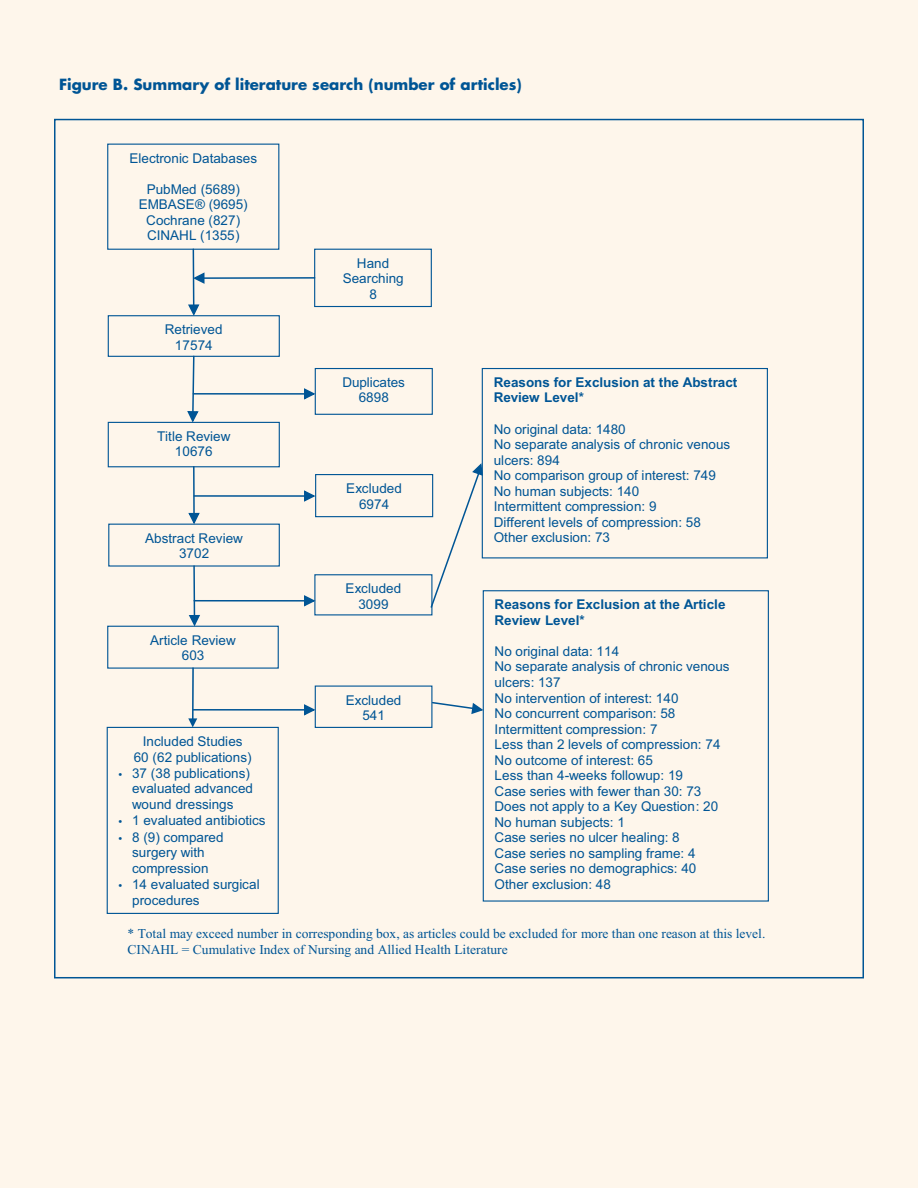
<style>
.page{position:relative;width:918px;height:1188px;background:#fef6eb}
.page>*{position:absolute;margin:0;border:0;box-sizing:border-box;transform-origin:0 0}
.t1{font:700 15px "Futura";color:#005595}
.t2{font:13.5px/15.6px "Arial";color:#005595;text-align:center}
.t3{font:13.5px/15.8px "Times New Roman";color:#005595}
.t4{font:700 13.5px/15.5px "Arial";color:#005595}
</style>
<div class="page">
<div style="left:107px;top:144px;width:172px;height:106px;border:1px solid #005595"></div>
<div style="left:314px;top:249px;width:118px;height:58px;border:1px solid #005595"></div>
<div style="left:108px;top:315px;width:172px;height:42px;border:1px solid #005595"></div>
<div style="left:108px;top:422px;width:172px;height:45px;border:1px solid #005595"></div>
<div style="left:315px;top:368px;width:118px;height:47px;border:1px solid #005595"></div>
<div style="left:315px;top:474px;width:118px;height:43px;border:1px solid #005595"></div>
<div style="left:314px;top:574px;width:118px;height:41px;border:1px solid #005595"></div>
<div style="left:107px;top:727px;width:172px;height:187px;border:1px solid #005595"></div>
<div style="left:315px;top:686px;width:117px;height:42px;border:1px solid #005595"></div>
<svg style="left:186px;top:355px;width:13px;height:69px"></svg>
<hr style="left:193px;top:393px;width:115px;height:2px;background:#005595">
<svg style="left:303px;top:387px;width:14px;height:14px"></svg>
<hr style="left:193px;top:467px;width:2px;height:50px;background:#005595">
<svg style="left:187px;top:512px;width:14px;height:13px"></svg>
<hr style="left:194px;top:495px;width:114px;height:2px;background:#005595">
<svg style="left:303px;top:490px;width:14px;height:13px"></svg>
<hr style="left:193px;top:566px;width:2px;height:53px;background:#005595">
<svg style="left:188px;top:614px;width:13px;height:12px"></svg>
<hr style="left:194px;top:600px;width:114px;height:2px;background:#005595">
<svg style="left:303px;top:594px;width:13px;height:14px"></svg>
<svg style="left:188px;top:669px;width:9px;height:58px"></svg>
<hr style="left:193px;top:709px;width:115px;height:2px;background:#005595">
<svg style="left:303px;top:703px;width:14px;height:14px"></svg>
<div style="left:482px;top:368px;width:286px;height:190px;border:1px solid #005595"></div>
<div style="left:483px;top:590px;width:286px;height:312px;border:1px solid #005595"></div>
<svg style="left:429px;top:462px;width:55px;height:147px"></svg>
<svg style="left:431px;top:701px;width:54px;height:14px"></svg>
<hr style="left:193px;top:249px;width:1px;height:59px;background:#005595">
<svg style="left:187px;top:303px;width:13px;height:14px"></svg>
<hr style="left:201px;top:277px;width:114px;height:2px;background:#005595">
<svg style="left:192px;top:271px;width:14px;height:14px"></svg>
<div style="left:107px;top:626px;width:172px;height:43px;border:1px solid #005595"></div>
<p class="t1" style="left:59px;top:74px;width:464px">Figure B. Summary of literature search (number of articles)</p>
<p class="t2" style="left:129px;top:150px;width:129px">Electronic Databases</p>
<p class="t2" style="left:139px;top:181px;width:111px">PubMed (5689)<br>EMBASE® (9695)<br>Cochrane (827)<br>CINAHL (1355)</p>
<p class="t2" style="left:165px;top:322px;width:59px">Retrieved<br>17574</p>
<p class="t2" style="left:157px;top:429px;width:75px;line-height:15.1px">Title Review<br>10676</p>
<p class="t2" style="left:145px;top:530px;width:99px">Abstract Review<br>3702</p>
<p class="t2" style="left:343px;top:255px;width:62px">Hand<br>Searching<br>8</p>
<p class="t2" style="left:342px;top:375px;width:64px">Duplicates<br>6898</p>
<p class="t2" style="left:346px;top:481px;width:57px">Excluded<br>6974</p>
<p class="t4" style="left:494px;top:374px;width:245px">Reasons for Exclusion at the Abstract<br>Review Level*</p>
<p class="t2" style="left:494px;top:421px;width:238px;text-align:left">No original data: 1480<br>No separate analysis of chronic venous ulcers: 894<br>No comparison group of interest: 749<br>No human subjects: 140<br>Intermittent compression: 9<br>Different levels of compression: 58<br>Other exclusion: 73</p>
<p class="t2" style="left:346px;top:581px;width:57px">Excluded<br>3099</p>
<p class="t4" style="left:495px;top:596px;width:232px">Reasons for Exclusion at the Article<br>Review Level*</p>
<p class="t2" style="left:495px;top:643px;width:237px;text-align:left">No original data: 114<br>No separate analysis of chronic venous ulcers: 137<br>No intervention of interest: 140<br>No concurrent comparison: 58<br>Intermittent compression: 7<br>Less than 2 levels of compression: 74<br>No outcome of interest: 65<br>Less than 4-weeks followup: 19<br>Case series with fewer than 30: 73<br>Does not apply to a Key Question: 20<br>No human subjects: 1<br>Case series no ulcer healing: 8<br>Case series no sampling frame: 4<br>Case series no demographics: 40<br>Other exclusion: 48</p>
<p class="t3" style="left:128px;top:925px;width:639px">* Total may exceed number in corresponding box, as articles could be excluded for more than one reason at this level.<br>CINAHL = Cumulative Index of Nursing and Allied Health Literature</p>
<p class="t2" style="left:150px;top:632px;width:87px">Article Review<br>603</p>
<p class="t2" style="left:346px;top:692px;width:57px">Excluded<br>541</p>
<p class="t2" style="left:134px;top:734px;width:120px">Included Studies<br>60 (62 publications)</p>
<p class="t2" style="left:132px;top:765px;width:122px;text-align:left;text-indent:-13px">• 37 (38 publications) evaluated advanced wound dressings</p>
<p class="t2" style="left:119px;top:813px;width:149px">• 1 evaluated antibiotics</p>
<p class="t2" style="left:119px;top:829px;width:106px">• 8 (9) compared surgery with compression</p>
<p class="t2" style="left:132px;top:877px;width:129px;text-align:left;text-indent:-14px">• 14 evaluated surgical procedures</p>
</div>
